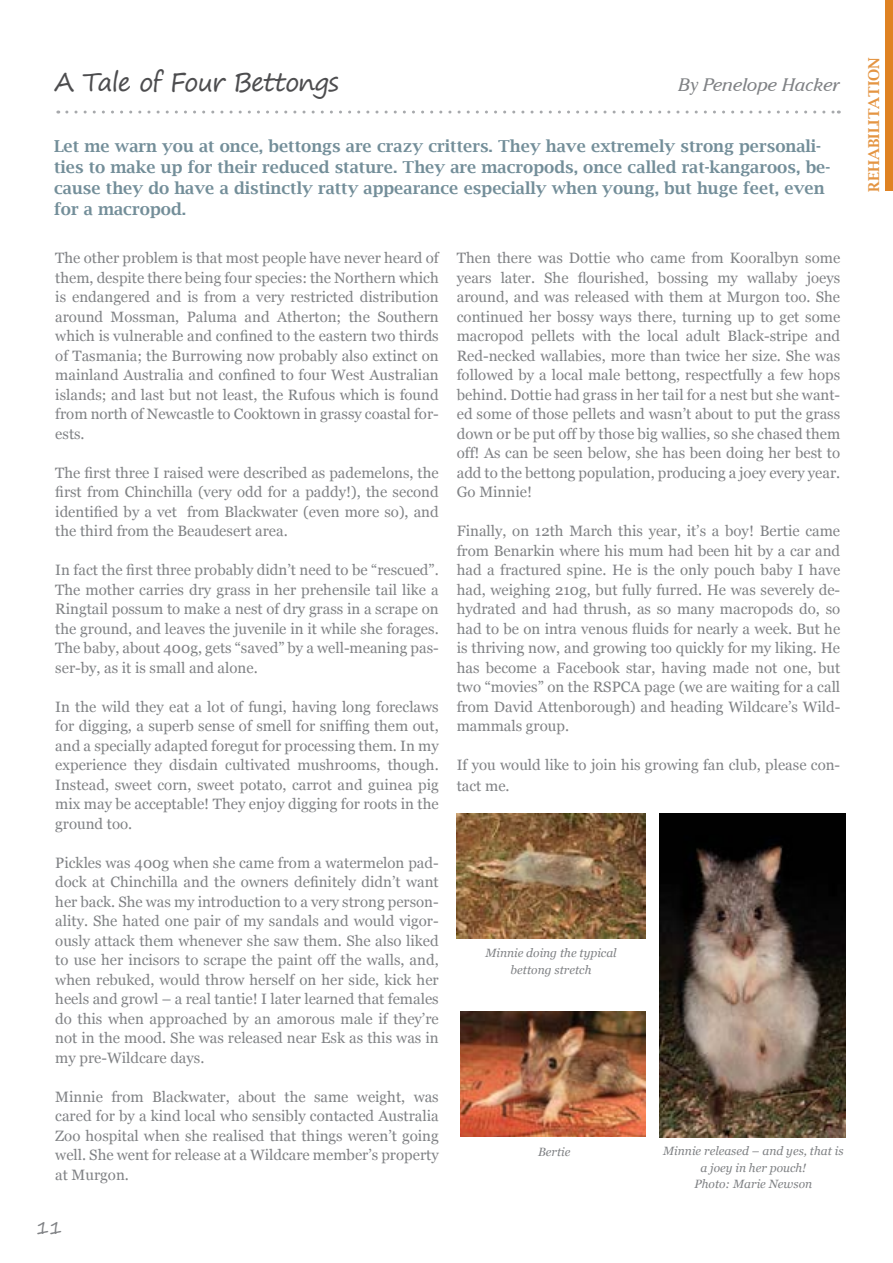
<style>
.page{position:relative;width:893px;height:1263px;background:#fff}
.page>*{position:absolute;margin:0;border:0;box-sizing:border-box;transform-origin:0 0}
.t1{font:25.5px "Segoe Print";letter-spacing:-.04em;color:#4d4d4f}
.t2{font:italic 18px "Cheltenham IT Cby BT";color:#808285}
.t3{font:18px "Segoe Print";color:#808285}
.t4{font:600 16.5px/21px "Lucida Bright";color:#738e99}
.t5{font:15px/19.5px "Georgia";color:#808285;text-align:justify}
.t6{font:600 15px "Lucida Bright";color:#e49543}
.t7{font:italic 12px/16.5px "Georgia";color:#808285;text-align:center}
</style>
<div class="page">
<svg style="left:67px;top:111px;width:772px;height:3px"></svg>
<div style="left:885px;top:0;width:8px;height:191px;background:#df8222"></div>
<img style="left:457px;top:813px;width:188px;height:126px">
<img style="left:460px;top:1011px;width:186px;height:126px">
<img style="left:659px;top:813px;width:186px;height:324px">
<h1 class="t1" style="left:55px;top:59px;width:286px">A Tale of Four Bettongs</h1>
<p class="t2" style="left:679px;top:74px;width:162px">By Penelope Hacker</p>
<p class="t4" style="left:54px;top:136px;width:778px">Let me warn you at once, bettongs are crazy critters. They have extremely strong personali&shy;ties to make up for their reduced stature. They are macropods, once called rat-kangaroos, be&shy;cause they do have a distinctly ratty appearance especially when young, but huge feet, even for a macropod.</p>
<p class="t5" style="left:55px;top:249px;width:385px">The other problem is that most people have never heard of them, despite there being four species: the Northern which is endangered and is from a very restricted distribution around Mossman, Paluma and Atherton; the Southern which is vulnerable and confined to the eastern two thirds of Tasmania; the Burrowing now probably also extinct on mainland Australia and confined to four West Australian islands; and last but not least, the Rufous which is found from north of Newcastle to Cooktown in grassy coastal for&shy;ests.</p>
<p class="t5" style="left:55px;top:463px;width:385px">The first three I raised were described as pademelons, the first from Chinchilla (very odd for a paddy!), the second identified by a vet from Blackwater (even more so), and the third from the Beaudesert area.</p>
<p class="t5" style="left:55px;top:561px;width:385px">In fact the first three probably didn’t need to be “rescued”.<br>The mother carries dry grass in her prehensile tail like a Ringtail possum to make a nest of dry grass in a scrape on the ground, and leaves the juvenile in it while she forages.<br>The baby, about 400g, gets “saved” by a well-meaning pas&shy;ser-by, as it is small and alone.</p>
<p class="t5" style="left:55px;top:697px;width:385px">In the wild they eat a lot of fungi, having long foreclaws for digging, a superb sense of smell for sniffing them out, and a specially adapted foregut for processing them. In my experience they disdain cultivated mushrooms, though.<br>Instead, sweet corn, sweet potato, carrot and guinea pig mix may be acceptable! They enjoy digging for roots in the ground too.</p>
<p class="t5" style="left:55px;top:853px;width:385px">Pickles was 400g when she came from a watermelon pad&shy;dock at Chinchilla and the owners definitely didn’t want her back. She was my introduction to a very strong person&shy;ality. She hated one pair of my sandals and would vigor&shy;ously attack them whenever she saw them. She also liked to use her incisors to scrape the paint off the walls, and, when rebuked, would throw herself on her side, kick her heels and growl – a real tantie! I later learned that females do this when approached by an amorous male if they’re not in the mood. She was released near Esk as this was in my pre-Wildcare days.</p>
<p class="t5" style="left:55px;top:1087px;width:385px">Minnie from Blackwater, about the same weight, was cared for by a kind local who sensibly contacted Australia Zoo hospital when she realised that things weren’t going well. She went for release at a Wildcare member’s property at Murgon.</p>
<p class="t5" style="left:457px;top:249px;width:385px">Then there was Dottie who came from Kooralbyn some years later. She flourished, bossing my wallaby joeys around, and was released with them at Murgon too. She continued her bossy ways there, turning up to get some macropod pellets with the local adult Black-stripe and Red-necked wallabies, more than twice her size. She was followed by a local male bettong, respectfully a few hops behind. Dottie had grass in her tail for a nest but she want&shy;ed some of those pellets and wasn’t about to put the grass down or be put off by those big wallies, so she chased them off! As can be seen below, she has been doing her best to add to the bettong population, producing a joey every year.<br>Go Minnie!</p>
<p class="t5" style="left:457px;top:522px;width:385px">Finally, on 12th March this year, it’s a boy! Bertie came from Benarkin where his mum had been hit by a car and had a fractured spine. He is the only pouch baby I have had, weighing 210g, but fully furred. He was severely de&shy;hydrated and had thrush, as so many macropods do, so had to be on intra venous fluids for nearly a week. But he is thriving now, and growing too quickly for my liking. He has become a Facebook star, having made not one, but two “movies” on the RSPCA page (we are waiting for a call from David Attenborough) and heading Wildcare’s Wild&shy;mammals group.</p>
<p class="t5" style="left:457px;top:755px;width:385px;line-height:21px">If you would like to join his growing fan club, please con&shy;tact me.</p>
<p class="t7" style="left:485px;top:945px;width:133px">Minnie doing the typical bettong stretch</p>
<p class="t7" style="left:538px;top:1144px;width:34px">Bertie</p>
<p class="t7" style="left:663px;top:1143px;width:182px">Minnie released – and yes, that is a joey in her pouch!<br>Photo: Marie Newson</p>
<p class="t3" style="left:36px;top:1212px;width:28px">11</p>
<p class="t6" style="left:865px;top:192px;width:137px;rotate:-90deg">REHABILITATION</p>
</div>
